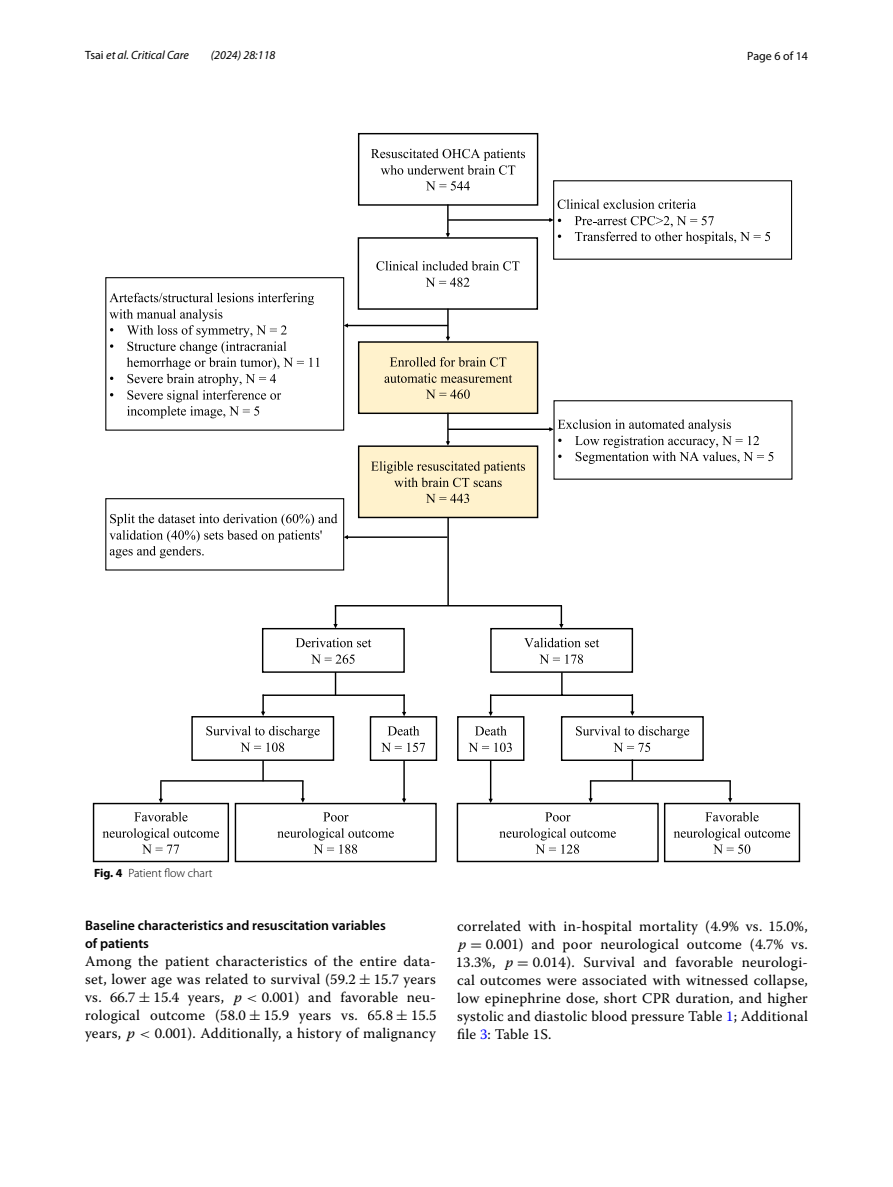
<style>
.page{position:relative;width:893px;height:1187px;background:#fff}
.page>*{position:absolute;margin:0;border:0;box-sizing:border-box;transform-origin:0 0}
.t1{font:14.7px/18px "Warnock Pro";letter-spacing:.015em;color:#000;text-align:justify}
.t2{font:600 13.8px/18px "Myriad Pro";color:#000}
.t3{font:italic 12px "Myriad Pro";color:#000}
.t4{font:300 12px "Myriad Pro";color:#000}
.t5{font:12px "Myriad Pro";color:#000}
.s1{font-style:normal}
.s2{font-weight:700}
.s3{font-family:"Warnock Pro Regular 19"}
.s4{font-family:"MTSYN20"}
.s5{font-family:"Warnock Pro Regular 20"}
.s6{font-family:"MTSYN21"}
.s7{font-family:"Warnock Pro It 18"}
.s8{font-family:"MTMI4"}
.s9{font-family:"Warnock Pro Regular 9"}
.s10{font-family:"Warnock Pro Regular 10"}
.s11{font-family:"MTSYN16"}
.s12{font-family:"Warnock Pro Regular 11"}
.s13{font-family:"MTSYN17"}
.s14{font-family:"Warnock Pro It 15"}
.s15{font-family:"MTMI3"}
.s16{font-family:"Warnock Pro Regular 12"}
.s17{font-family:"Warnock Pro Regular 13"}
.s18{font-family:"Warnock Pro Regular 14"}
.s19{font-family:"Warnock Pro It 16"}
.s20{font-family:"MTSYN18"}
.s21{font-family:"Warnock Pro Regular 15"}
.s22{font-family:"Warnock Pro Regular 16"}
.s23{font-family:"Warnock Pro Regular 17"}
.s24{font-family:"Warnock Pro It 17"}
.s25{font-family:"MTSYN19"}
.s26{font-family:"Warnock Pro Regular 18"}
.s27{color:#00f}
</style>
<div class="page">
<div style="left:358px;top:133px;width:180px;height:73px;border:1px solid #000"></div>
<svg style="left:371px;top:149px;width:154px;height:26px"></svg>
<svg style="left:426px;top:181px;width:44px;height:9px"></svg>
<div style="left:359px;top:342px;width:179px;height:71px;background:#fff2cc"></div>
<div style="left:358px;top:341px;width:180px;height:73px;border:1px solid #000"></div>
<svg style="left:390px;top:357px;width:116px;height:9px"></svg>
<svg style="left:385px;top:373px;width:127px;height:10px"></svg>
<svg style="left:426px;top:389px;width:44px;height:10px"></svg>
<svg style="left:446px;top:199px;width:324px;height:45px"></svg>
<div style="left:191px;top:716px;width:143px;height:44px;border:1px solid #000"></div>
<svg style="left:206px;top:726px;width:114px;height:25px"></svg>
<div style="left:490px;top:628px;width:143px;height:44px;border:1px solid #000"></div>
<svg style="left:524px;top:637px;width:75px;height:10px"></svg>
<svg style="left:539px;top:654px;width:44px;height:9px"></svg>
<svg style="left:261px;top:694px;width:4px;height:22px"></svg>
<svg style="left:559px;top:606px;width:4px;height:22px"></svg>
<div style="left:93px;top:802px;width:136px;height:60px;border:1px solid #000"></div>
<svg style="left:134px;top:812px;width:54px;height:9px"></svg>
<svg style="left:103px;top:828px;width:116px;height:25px"></svg>
<div style="left:235px;top:802px;width:202px;height:60px;border:1px solid #000"></div>
<svg style="left:323px;top:812px;width:26px;height:9px"></svg>
<svg style="left:277px;top:828px;width:117px;height:25px"></svg>
<hr style="left:263px;top:694px;width:142px;height:2px;background:#000">
<svg style="left:402px;top:694px;width:4px;height:22px"></svg>
<div style="left:105px;top:277px;width:239px;height:153px;border:1px solid #000"></div>
<svg style="left:109px;top:293px;width:210px;height:125px"></svg>
<div style="left:358px;top:237px;width:180px;height:73px;border:1px solid #000"></div>
<svg style="left:376px;top:261px;width:143px;height:9px"></svg>
<svg style="left:426px;top:277px;width:43px;height:10px"></svg>
<div style="left:262px;top:628px;width:143px;height:44px;border:1px solid #000"></div>
<svg style="left:296px;top:637px;width:75px;height:10px"></svg>
<svg style="left:311px;top:654px;width:44px;height:9px"></svg>
<svg style="left:333px;top:605px;width:5px;height:23px"></svg>
<div style="left:370px;top:716px;width:67px;height:45px;border:1px solid #000"></div>
<svg style="left:388px;top:726px;width:31px;height:9px"></svg>
<svg style="left:381px;top:742px;width:44px;height:10px"></svg>
<svg style="left:159px;top:781px;width:4px;height:22px"></svg>
<hr style="left:160px;top:780px;width:144px;height:1px;background:#000">
<svg style="left:301px;top:781px;width:4px;height:21px"></svg>
<div style="left:561px;top:716px;width:143px;height:45px;border:1px solid #000"></div>
<svg style="left:576px;top:726px;width:113px;height:26px"></svg>
<svg style="left:488px;top:696px;width:5px;height:20px"></svg>
<div style="left:664px;top:802px;width:136px;height:60px;border:1px solid #000"></div>
<svg style="left:705px;top:812px;width:54px;height:9px"></svg>
<svg style="left:674px;top:828px;width:116px;height:25px"></svg>
<div style="left:457px;top:802px;width:202px;height:60px;border:1px solid #000"></div>
<svg style="left:545px;top:812px;width:25px;height:9px"></svg>
<svg style="left:499px;top:828px;width:117px;height:25px"></svg>
<hr style="left:490px;top:694px;width:143px;height:2px;background:#000">
<hr style="left:561px;top:672px;width:2px;height:23px;background:#000">
<svg style="left:630px;top:694px;width:4px;height:21px"></svg>
<div style="left:457px;top:716px;width:67px;height:45px;border:1px solid #000"></div>
<svg style="left:475px;top:726px;width:31px;height:9px"></svg>
<svg style="left:468px;top:742px;width:44px;height:10px"></svg>
<svg style="left:588px;top:780px;width:5px;height:22px"></svg>
<hr style="left:590px;top:780px;width:141px;height:1px;background:#000">
<svg style="left:728px;top:780px;width:4px;height:22px"></svg>
<div style="left:359px;top:446px;width:179px;height:71px;background:#fff2cc"></div>
<div style="left:358px;top:445px;width:180px;height:73px;border:1px solid #000"></div>
<svg style="left:426px;top:493px;width:43px;height:10px"></svg>
<svg style="left:344px;top:308px;width:106px;height:33px"></svg>
<div style="left:553px;top:400px;width:239px;height:79px;border:1px solid #000"></div>
<hr style="left:447px;top:517px;width:2px;height:88px;background:#000">
<div style="left:105px;top:498px;width:239px;height:72px;border:1px solid #000"></div>
<svg style="left:109px;top:513px;width:228px;height:45px"></svg>
<svg style="left:344px;top:535px;width:103px;height:4px"></svg>
<svg style="left:371px;top:413px;width:402px;height:74px"></svg>
<hr style="left:335px;top:605px;width:227px;height:1px;background:#000">
<svg style="left:402px;top:760px;width:4px;height:43px"></svg>
<svg style="left:488px;top:760px;width:5px;height:43px"></svg>
<svg style="left:632px;top:759px;width:1px;height:21px"></svg>
<hr style="left:262px;top:760px;width:2px;height:21px;background:#000">
<svg style="left:335px;top:672px;width:1px;height:22px"></svg>
<p class="t3" style="left:85px;top:48px;width:105px"><span class="s1">Tsai</span> et al. Critical Care</p>
<p class="t3" style="left:211px;top:48px;width:66px">(2024) 28:118</p>
<p class="t5" style="left:747px;top:48px;width:62px">Page 6 of 14</p>
<p class="t4" style="left:94px;top:866px;width:120px"><span class="s2">Fig. 4</span> Patient flow chart</p>
<p class="t2" style="left:85px;top:916px;width:302px">Baseline characteristics and resuscitation variables of patients</p>
<p class="t1" style="left:85px;top:951px;width:353px">Among the patient characteristics of the entire data&shy;set, lower age was related to survival (<span class="s3">59.2</span> <span class="s4">±</span> <span class="s3">15.7</span> years vs. <span class="s5">66.7</span> <span class="s6">±</span> <span class="s5">15.4</span> years, <span class="s7">p</span> <span class="s8">&lt;</span> <span class="s9">0.001</span>) and favorable neu&shy;rological outcome (<span class="s10">58.0</span> <span class="s11">±</span> <span class="s10">15.9</span> years vs. <span class="s12">65.8</span> <span class="s13">±</span> <span class="s12">15.5 </span>years, <span class="s14">p</span> <span class="s15">&lt;</span> <span class="s16">0.001</span>). Additionally, a history of malignancy</p>
<p class="t1" style="left:456px;top:916px;width:354px">correlated with in-hospital mortality (<span class="s17">4.9%</span> vs. <span class="s18">15.0%</span>, <span class="s19">p</span> <span class="s20">=</span> <span class="s21">0.001</span>) and poor neurological outcome (<span class="s22">4.7%</span> vs.<br><span class="s23">13.3%</span>, <span class="s24">p</span> <span class="s25">=</span> <span class="s26">0.014</span>). Survival and favorable neurologi&shy;cal outcomes were associated with witnessed collapse, low epinephrine dose, short CPR duration, and higher systolic and diastolic blood pressure Table <span class="s27">1</span>; Additional file <span class="s27">3</span>: Table 1S.</p>
</div>
